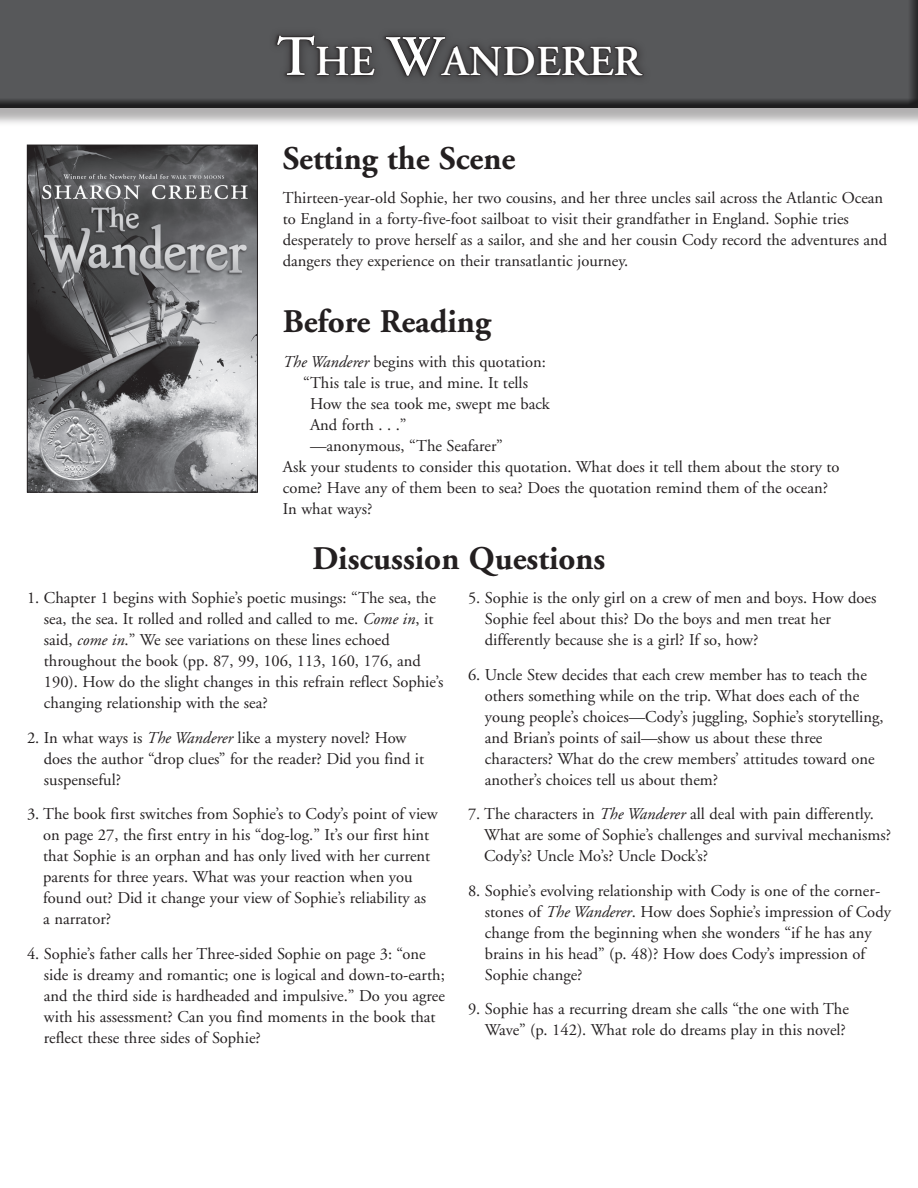
<style>
.page{position:relative;width:918px;height:1188px;background:#fff}
.page>*{position:absolute;margin:0;border:0;box-sizing:border-box;transform-origin:0 0}
.t1{font:600 42.75px "Adobe Garamond";color:#fff}
.t2{font:700 33px "Adobe Garamond";color:#231f20}
.t3{font:16.5px/21px "Adobe Garamond";color:#231f20}
.s1{font-size:57px}
.s2{font-style:italic}
</style>
<div class="page">
<div style="left:0;top:0;width:918px;height:127px;background:#231f20;opacity:.35"></div>
<div style="left:0;top:0;width:918px;height:110px;background:#231f20;opacity:.75"></div>
<hr style="left:916px;top:0;width:2px;height:110px;background:#282829">
<img style="left:29px;top:147px;width:227px;height:343px">
<div style="left:27px;top:145px;width:231px;height:347px;border:1px solid #231f20"></div>
<div style="left:268px;top:26px;width:384px;height:59px;background:#565759"></div>
<svg style="left:276px;top:35px;width:100px;height:41px"></svg>
<svg style="left:386px;top:36px;width:257px;height:40px"></svg>
<p class="t1" style="left:276px;top:38px;width:367px"><span class="s1">T</span>HE <span class="s1">W</span>ANDERER</p>
<p class="t2" style="left:283px;top:140px;width:234px">Setting the Scene</p>
<p class="t3" style="left:283px;top:188px;width:606px">Thirteen-year-old Sophie, her two cousins, and her three uncles sail across the Atlantic Ocean to England in a forty-five-foot sailboat to visit their grandfather in England. Sophie tries desperately to prove herself as a sailor, and she and her cousin Cody record the adventures and dangers they experience on their transatlantic journey.</p>
<p class="t2" style="left:283px;top:304px;width:210px">Before Reading</p>
<p class="t3" style="left:283px;top:352px;width:265px"><span class="s2">The Wanderer</span> begins with this quotation:</p>
<p class="t3" style="left:310px;top:373px;width:241px;text-indent:-7px">“This tale is true, and mine. It tells<br>How the sea took me, swept me back<br>And forth . . .”<br>—anonymous, “The Seafarer”</p>
<p class="t3" style="left:283px;top:457px;width:558px">Ask your students to consider this quotation. What does it tell them about the story to come? Have any of them been to sea? Does the quotation remind them of the ocean?<br>In what ways?</p>
<p class="t2" style="left:313px;top:540px;width:294px">Discussion Questions</p>
<p class="t3" style="left:44px;top:588px;width:401px;text-indent:-17px">1. Chapter 1 begins with Sophie’s poetic musings: “The sea, the sea, the sea. It rolled and rolled and called to me. <span class="s2">Come in</span>, it said, <span class="s2">come in</span>.” We see variations on these lines echoed throughout the book (pp. 87, 99, 106, 113, 160, 176, and 190). How do the slight changes in this refrain reflect Sophie’s changing relationship with the sea?</p>
<p class="t3" style="left:44px;top:727px;width:382px;text-indent:-17px">2. In what ways is <span class="s2">The Wanderer</span> like a mystery novel? How does the author “drop clues” for the reader? Did you find it suspenseful?</p>
<p class="t3" style="left:43px;top:804px;width:396px;text-indent:-16px">3. The book first switches from Sophie’s to Cody’s point of view on page 27, the first entry in his “dog-log.” It’s our first hint that Sophie is an orphan and has only lived with her current parents for three years. What was your reaction when you found out? Did it change your view of Sophie’s reliability as<br>a narrator?</p>
<p class="t3" style="left:44px;top:943px;width:403px;text-indent:-17px">4. Sophie’s father calls her Three-sided Sophie on page 3: “one side is dreamy and romantic; one is logical and down-to-earth; and the third side is hardheaded and impulsive.” Do you agree with his assessment? Can you find moments in the book that reflect these three sides of Sophie?</p>
<p class="t3" style="left:485px;top:588px;width:393px;text-indent:-17px">5. Sophie is the only girl on a crew of men and boys. How does<br>Sophie feel about this? Do the boys and men treat her differently because she is a girl? If so, how?</p>
<p class="t3" style="left:485px;top:664px;width:400px;text-indent:-17px">6. Uncle Stew decides that each crew member has to teach the others something while on the trip. What does each of the young people’s choices—Cody’s juggling, Sophie’s storytelling, and Brian’s points of sail—show us about these three characters? What do the crew members’ attitudes toward one another’s choices tell us about them?</p>
<p class="t3" style="left:484px;top:804px;width:408px;text-indent:-16px">7. The characters in <span class="s2">The Wanderer</span> all deal with pain differently.<br>What are some of Sophie’s challenges and survival mechanisms?<br>Cody’s? Uncle Mo’s? Uncle Dock’s?</p>
<p class="t3" style="left:485px;top:880px;width:408px;text-indent:-17px">8. Sophie’s evolving relationship with Cody is one of the corner&shy;stones of <span class="s2">The Wanderer</span>. How does Sophie’s impression of Cody change from the beginning when she wonders “if he has any brains in his head” (p. 48)? How does Cody’s impression of Sophie change?</p>
<p class="t3" style="left:468px;top:999px;width:382px;text-align:right">9. Sophie has a recurring dream she calls “the one with The<br>Wave” (p. 142). What role do dreams play in this novel?</p>
</div>
